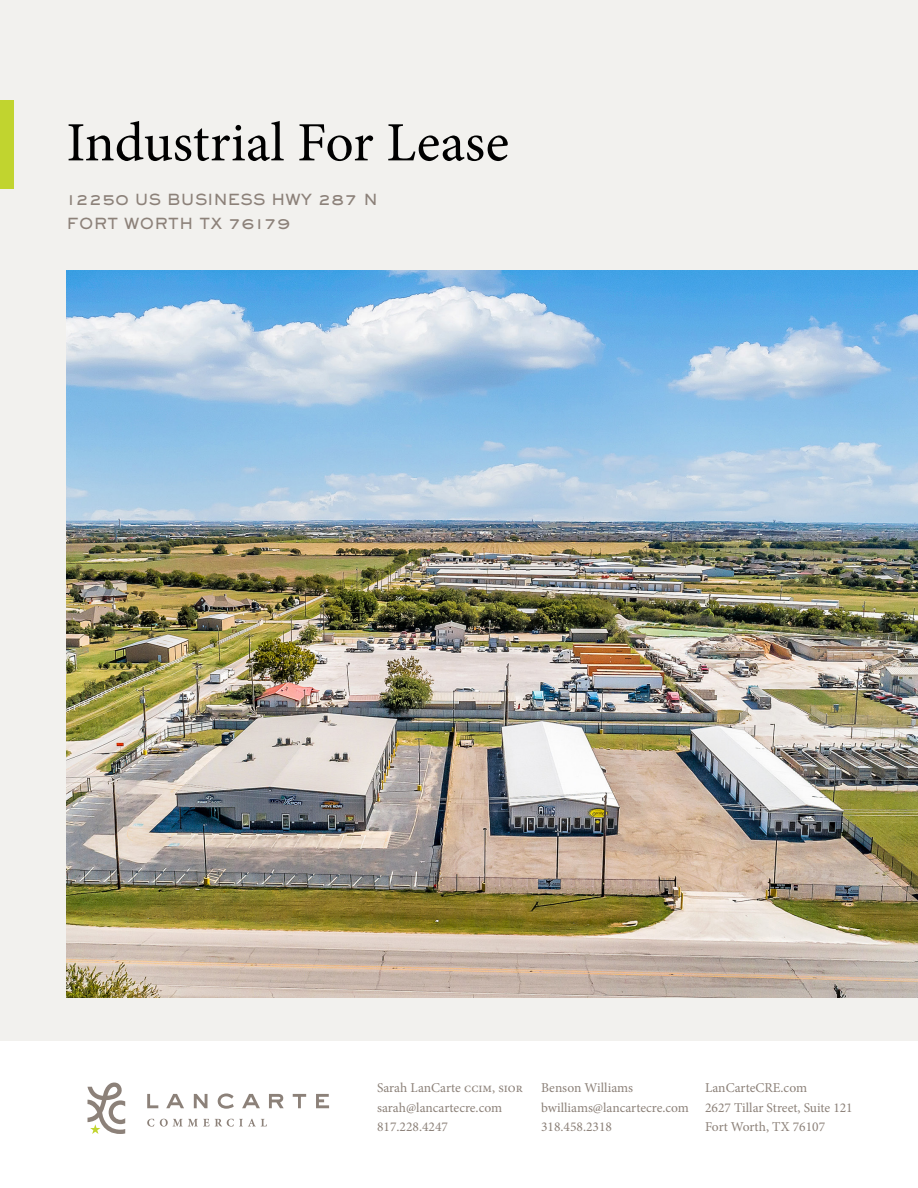
<style>
.page{position:relative;width:918px;height:1188px;background:#fff}
.page>*{position:absolute;margin:0;border:0;box-sizing:border-box;transform-origin:0 0}
.t1{font:55.5px "Minion Pro";letter-spacing:-.005em;color:#000}
.t2{font:15px "Sackers Gothic Heavy AT";color:#8c8179}
.t3{font:13.5px "Minion Pro";color:#8c8179}
</style>
<div class="page">
<div style="left:0;top:0;width:918px;height:1040px;background:#f2f1ee"></div>
<svg style="left:87px;top:1082px;width:38px;height:52px"></svg>
<svg style="left:147px;top:1094px;width:11px;height:14px"></svg>
<svg style="left:166px;top:1094px;width:18px;height:14px"></svg>
<svg style="left:194px;top:1094px;width:13px;height:14px"></svg>
<svg style="left:218px;top:1093px;width:16px;height:16px"></svg>
<svg style="left:242px;top:1094px;width:18px;height:14px"></svg>
<svg style="left:269px;top:1094px;width:15px;height:14px"></svg>
<svg style="left:293px;top:1094px;width:13px;height:14px"></svg>
<svg style="left:316px;top:1094px;width:13px;height:14px"></svg>
<svg style="left:147px;top:1119px;width:7px;height:8px"></svg>
<svg style="left:160px;top:1119px;width:107px;height:8px"></svg>
<div style="left:0;top:100px;width:14px;height:89px;background:#c1d42f"></div>
<img style="left:66px;top:270px;width:852px;height:728px">
<p class="t1" style="left:66px;top:106px;width:444px">Industrial For Lease</p>
<p class="t2" style="left:66px;top:190px;width:313px">12250 US BUSINESS HWY 287 N</p>
<p class="t2" style="left:66px;top:214px;width:226px">FORT WORTH TX 76179</p>
<p class="t3" style="left:377px;top:1079px;width:147px">Sarah LanCarte ccim, sior</p>
<p class="t3" style="left:377px;top:1098px;width:127px">sarah@lancartecre.com</p>
<p class="t3" style="left:377px;top:1118px;width:72px">817.228.4247</p>
<p class="t3" style="left:541px;top:1079px;width:94px">Benson Williams</p>
<p class="t3" style="left:541px;top:1098px;width:149px">bwilliams@lancartecre.com</p>
<p class="t3" style="left:541px;top:1118px;width:72px">318.458.2318</p>
<p class="t3" style="left:705px;top:1079px;width:104px">LanCarteCRE.com</p>
<p class="t3" style="left:705px;top:1098px;width:149px">2627 Tillar Street, Suite 121</p>
<p class="t3" style="left:705px;top:1118px;width:122px">Fort Worth, TX 76107</p>
</div>
